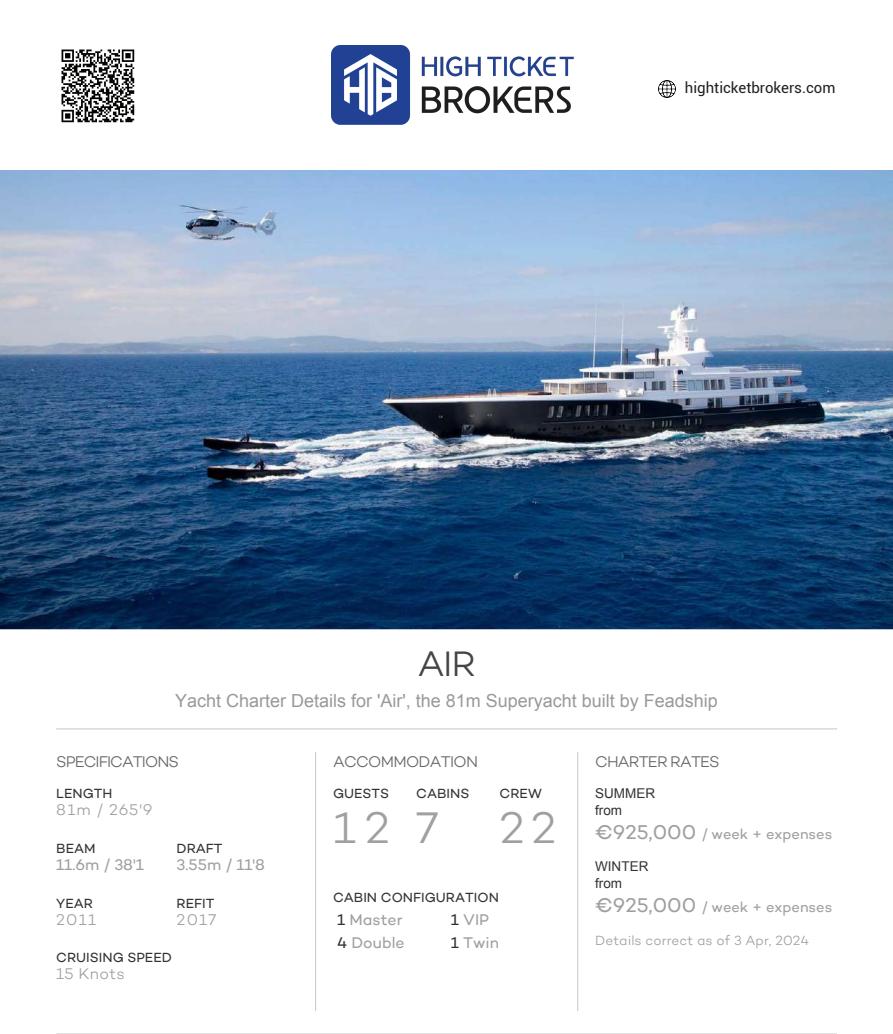
<style>
.page{position:relative;width:893px;height:1034px;background:#fff}
.page>*{position:absolute;margin:0;border:0;box-sizing:border-box;transform-origin:0 0}
.t1{font:300 45px "Campton";color:#a0a0a0}
.t2{font:300 36px "Campton";color:#454545}
.t3{font:18px "Arial";color:#999}
.t4{font:15.75px "Campton";color:#a0a0a0}
.t5{font:300 15.75px "Campton";letter-spacing:-.05em;color:#666}
.t6{font:300 15.75px "Campton";letter-spacing:.08em;color:#a0a0a0}
.t7{font:15px "Roboto";color:#231f20}
.t8{font:14.7px "Campton";color:#a0a0a0}
.t9{font:13.5px "Campton";color:#333}
.t10{font:300 13.5px "Campton";letter-spacing:.005em;color:#a0a0a0}
.t11{font:13.5px/17.1px "Arial";color:#333}
.s1{color:#333}
.s2{font-size:20.25px}
</style>
<div class="page">
<img style="left:0;top:170px;width:893px;height:459px">
<svg style="left:56px;top:728px;width:781px;height:1px"></svg>
<hr style="left:446px;top:1033px;width:391px;height:1px;background:#ccc">
<hr style="left:56px;top:1033px;width:391px;height:1px;background:#ccc">
<svg style="left:315px;top:752px;width:1px;height:258px"></svg>
<svg style="left:577px;top:752px;width:1px;height:258px"></svg>
<img style="left:331px;top:45px;width:242px;height:79px">
<img style="left:659px;top:80px;width:17px;height:18px">
<img style="left:61px;top:49px;width:74px;height:74px">
<p class="t7" style="left:685px;top:78px;width:152px">highticketbrokers.com</p>
<h2 class="t2" style="left:418px;top:641px;width:59px">AIR</h2>
<h3 class="t3" style="left:175px;top:688px;width:544px">Yacht Charter Details for 'Air', the 81m Superyacht built by Feadship</h3>
<p class="t5" style="left:56px;top:751px;width:124px">SPECIFICATIONS</p>
<p class="t9" style="left:56px;top:784px;width:58px">LENGTH</p>
<p class="t6" style="left:56px;top:799px;width:98px">81m / 265'9</p>
<p class="t9" style="left:56px;top:839px;width:41px">BEAM</p>
<p class="t9" style="left:177px;top:839px;width:47px">DRAFT</p>
<p class="t4" style="left:56px;top:854px;width:89px">11.6m / 38'1</p>
<p class="t4" style="left:177px;top:854px;width:90px">3.55m / 11'8</p>
<p class="t9" style="left:56px;top:894px;width:38px">YEAR</p>
<p class="t9" style="left:177px;top:894px;width:39px">REFIT</p>
<p class="t6" style="left:56px;top:909px;width:41px">2011</p>
<p class="t6" style="left:177px;top:909px;width:41px">2017</p>
<p class="t9" style="left:56px;top:949px;width:117px">CRUISING SPEED</p>
<p class="t6" style="left:56px;top:964px;width:70px">15 Knots</p>
<p class="t5" style="left:333px;top:751px;width:147px">ACCOMMODATION</p>
<p class="t9" style="left:333px;top:784px;width:58px">GUESTS</p>
<p class="t9" style="left:416px;top:784px;width:55px">CABINS</p>
<p class="t9" style="left:500px;top:784px;width:44px">CREW</p>
<h1 class="t1" style="left:333px;top:799px;width:107px">12 7</h1>
<h1 class="t1" style="left:500px;top:799px;width:58px">22</h1>
<p class="t9" style="left:333px;top:889px;width:167px">CABIN CONFIGURATION</p>
<p class="t4" style="left:337px;top:909px;width:67px"><span class="s1">1</span> Master</p>
<p class="t4" style="left:451px;top:909px;width:40px"><span class="s1">1</span> VIP</p>
<p class="t4" style="left:337px;top:932px;width:69px"><span class="s1">4</span> Double</p>
<p class="t4" style="left:451px;top:932px;width:50px"><span class="s1">1</span> Twin</p>
<p class="t5" style="left:595px;top:751px;width:126px">CHARTER RATES</p>
<p class="t11" style="left:595px;top:784px;width:61px">SUMMER from</p>
<p class="t8" style="left:595px;top:824px;width:239px"><span class="s2">€925,000</span> / week + expenses</p>
<p class="t11" style="left:595px;top:857px;width:55px">WINTER from</p>
<p class="t8" style="left:595px;top:897px;width:239px"><span class="s2">€925,000</span> / week + expenses</p>
<p class="t10" style="left:595px;top:931px;width:215px">Details correct as of 3 Apr, 2024</p>
</div>
